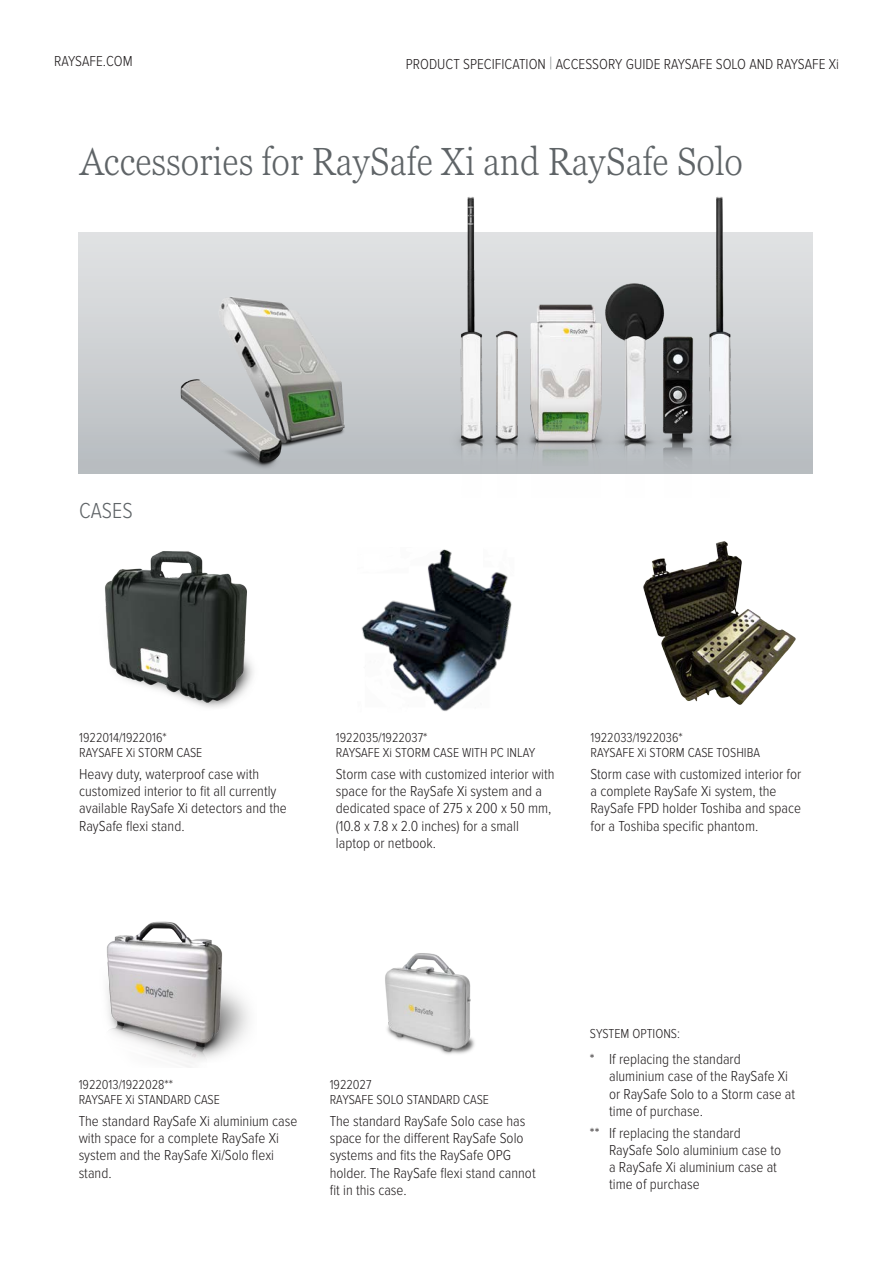
<style>
.page{position:relative;width:893px;height:1263px;background:#fff}
.page>*{position:absolute;margin:0;border:0;box-sizing:border-box;transform-origin:0 0}
.Large_Heading{font:300 condensed 39px "Georgia Pro";color:#5f6467}
.Medium_Heading{font:300 22.5px "Proxima Nova Cond";color:#5f6467}
.Bodytext{font:300 15px/17.2px "Proxima Nova Cond";color:#231f20}
.Benämning{font:300 13.5px/15px "Proxima Nova Cond";color:#231f20}
.s1{font-size:18px;color:#95999c}
</style>
<div class="page">
<div style="left:79px;top:233px;width:733px;height:240px;background:linear-gradient(to bottom,#e2e4e5,#b8bcc0)"></div>
<img style="left:447px;top:196px;width:306px;height:278px">
<img style="left:107px;top:921px;width:142px;height:147px">
<img style="left:105px;top:551px;width:148px;height:157px">
<img style="left:643px;top:541px;width:153px;height:164px">
<img style="left:178px;top:295px;width:173px;height:175px">
<img style="left:361px;top:549px;width:151px;height:162px">
<img style="left:385px;top:953px;width:90px;height:102px">
<p class="Bodytext" style="left:54px;top:53px;width:80px">RAYSAFE.COM</p>
<p class="Bodytext" style="left:406px;top:55px;width:435px">PRODUCT SPECIFICATION <span class="s1">|</span> ACCESSORY GUIDE RAYSAFE SOLO AND RAYSAFE Xi</p>
<p class="Large_Heading" style="left:80px;top:136px;width:665px">Accessories for RaySafe Xi and RaySafe Solo</p>
<p class="Medium_Heading" style="left:79px;top:498px;width:55px">CASES</p>
<p class="Benämning" style="left:79px;top:730px;width:125px">1922014/1922016*<br>RAYSAFE Xi STORM CASE</p>
<p class="Bodytext" style="left:79px;top:765px;width:209px">Heavy duty, waterproof case with customized interior to fit all currently available RaySafe Xi detectors and the RaySafe flexi stand.</p>
<p class="Benämning" style="left:336px;top:730px;width:201px">1922035/1922037*<br>RAYSAFE Xi STORM CASE WITH PC INLAY</p>
<p class="Bodytext" style="left:336px;top:765px;width:220px">Storm case with customized interior with space for the RaySafe Xi system and a dedicated space of 275 x 200 x 50 mm, (10.8 x 7.8 x 2.0 inches) for a small laptop or netbook.</p>
<p class="Benämning" style="left:590px;top:730px;width:171px">1922033/1922036*<br>RAYSAFE Xi STORM CASE TOSHIBA</p>
<p class="Bodytext" style="left:590px;top:765px;width:212px">Storm case with customized interior for a complete RaySafe Xi system, the RaySafe FPD holder Toshiba and space for a Toshiba specific phantom.</p>
<p class="Benämning" style="left:79px;top:1078px;width:143px">1922013/1922028**<br>RAYSAFE Xi STANDARD CASE</p>
<p class="Bodytext" style="left:79px;top:1113px;width:220px">The standard RaySafe Xi aluminium case with space for a complete RaySafe Xi system and the RaySafe Xi/Solo flexi stand.</p>
<p class="Benämning" style="left:330px;top:1078px;width:161px">1922027<br>RAYSAFE SOLO STANDARD CASE</p>
<p class="Bodytext" style="left:330px;top:1113px;width:208px">The standard RaySafe Solo case has space for the different RaySafe Solo systems and fits the RaySafe OPG holder. The RaySafe flexi stand cannot fit in this case.</p>
<p class="Benämning" style="left:590px;top:1026px;width:92px">SYSTEM OPTIONS:</p>
<p class="Bodytext" style="left:609px;top:1051px;width:188px;text-indent:-19px">* If replacing the standard aluminium case of the RaySafe Xi or RaySafe Solo to a Storm case at time of purchase.</p>
<p class="Bodytext" style="left:609px;top:1124px;width:174px;text-indent:-19px">** If replacing the standard<br>RaySafe Solo aluminium case to a RaySafe Xi aluminium case at time of purchase</p>
</div>
